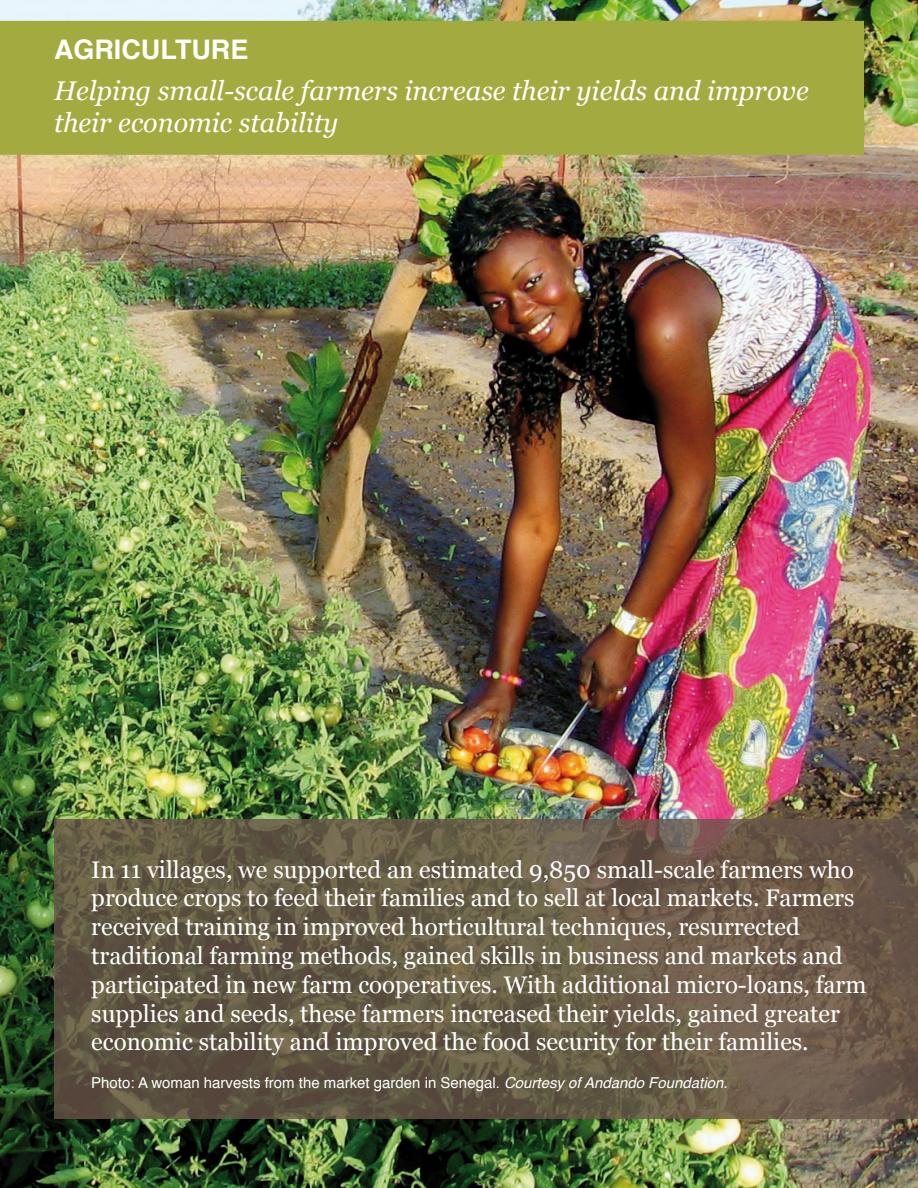
<style>
.page{position:relative;width:918px;height:1188px;background:#fff}
.page>*{position:absolute;margin:0;border:0;box-sizing:border-box;transform-origin:0 0}
.t1{font:italic 27px/32.4px "Georgia";color:#fff}
.t2{font:700 27px "Helvetica";color:#fff}
.t3{font:24px/28.8px "Georgia";color:#fff}
.t4{font:15px "Helvetica";color:#fff}
.s1{font-style:italic}
</style>
<div class="page">
<img style="left:0;top:0;width:918px;height:1188px">
<svg style="left:54px;top:819px;width:864px;height:300px;background:#665a46"></svg>
<div style="left:0;top:22px;width:863px;height:132px;background:#a3aa3f"></div>
<div style="left:0;top:21px;width:864px;height:134px;border:2px solid #a3aa3f"></div>
<p class="t2" style="left:54px;top:38px;width:196px">AGRICULTURE</p>
<p class="t1" style="left:54px;top:74px;width:756px">Helping small-scale farmers increase their yields and improve their economic stability</p>
<p class="t3" style="left:91px;top:855px;width:777px">In 11 villages, we supported an estimated 9,850 small-scale farmers who produce crops to feed their families and to sell at local markets. Farmers received training in improved horticultural techniques, resurrected traditional farming methods, gained skills in business and markets and participated in new farm cooperatives. With additional micro-loans, farm supplies and seeds, these farmers increased their yields, gained greater economic stability and improved the food security for their families.</p>
<p class="t4" style="left:91px;top:1077px;width:638px">Photo: A woman harvests from the market garden in Senegal. <span class="s1">Courtesy of Andando Foundation.</span></p>
</div>
